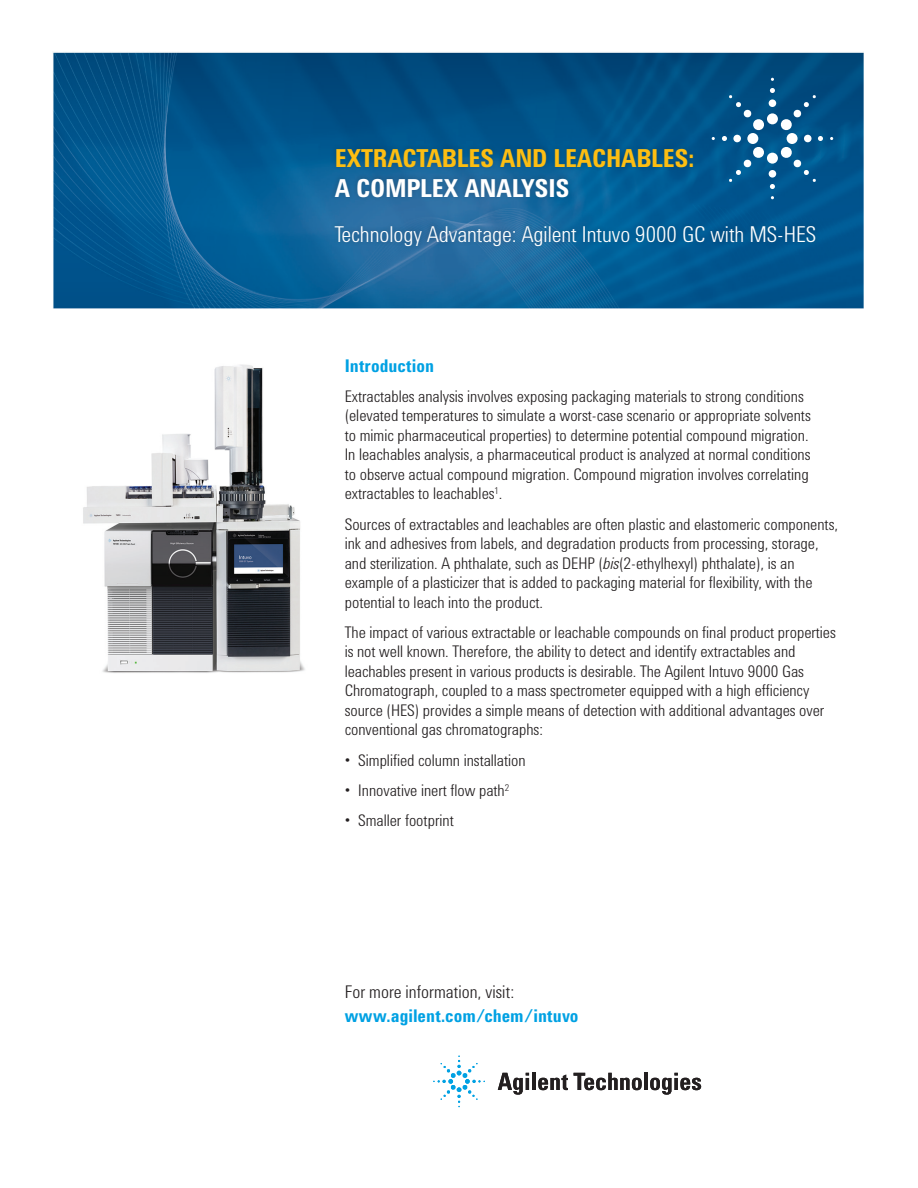
<style>
.page{position:relative;width:918px;height:1188px;background:#fff}
.page>*{position:absolute;margin:0;border:0;box-sizing:border-box;transform-origin:0 0}
.Yellow_Title{font:700 25.5px "Agilent Condensed CFF";letter-spacing:-.01em;color:#fdbe12}
.White_Title{font:700 25.5px "Agilent Condensed CFF";letter-spacing:-.01em;color:#fff}
.Sub-title{font:300 22.5px "Agilent Condensed CFF";color:#fff}
.Pull_Quote{font:700 18px "Agilent Condensed CFF";color:#00a1e3}
.Pull_Quote-2{font:300 18px "Agilent Condensed CFF";color:#231f20}
.Header_1{font:700 18px "Agilent Condensed CFF";color:#00a1e3}
.Body{font:300 16.5px/19.5px "Agilent Condensed CFF";color:#231f20}
.s1{font-style:italic}
</style>
<div class="page">
<img style="left:53px;top:52px;width:810px;height:257px">
<svg style="left:722px;top:88px;width:101px;height:101px;background:#246896"></svg>
<div style="left:330px;top:143px;width:491px;height:108px;background:#231f20;opacity:.25"></div>
<img style="left:83px;top:364px;width:222px;height:309px">
<svg style="left:498px;top:1073px;width:31px;height:22px"></svg>
<hr style="left:532px;top:1073px;width:4px;height:17px;background:#231f20">
<svg style="left:538px;top:1075px;width:30px;height:15px"></svg>
<svg style="left:574px;top:1073px;width:68px;height:17px"></svg>
<hr style="left:644px;top:1073px;width:4px;height:17px;background:#231f20">
<svg style="left:650px;top:1073px;width:51px;height:22px"></svg>
<svg style="left:433px;top:1056px;width:52px;height:51px"></svg>
<p class="Yellow_Title" style="left:335px;top:139px;width:361px">EXTRACTABLES AND LEACHABLES:</p>
<p class="White_Title" style="left:335px;top:169px;width:236px">A COMPLEX ANALYSIS</p>
<p class="Sub-title" style="left:335px;top:218px;width:483px">Technology Advantage: Agilent Intuvo 9000 GC with MS-HES</p>
<p class="Header_1" style="left:345px;top:352px;width:91px">Introduction</p>
<p class="Body" style="left:345px;top:385px;width:468px">Extractables analysis involves exposing packaging materials to strong conditions (elevated temperatures to simulate a worst‑case scenario or appropriate solvents to mimic pharmaceutical properties) to determine potential compound migration.<br>In leachables analysis, a pharmaceutical product is analyzed at normal conditions to observe actual compound migration. Compound migration involves correlating extractables to leachables<sup>1</sup>.</p>
<p class="Body" style="left:345px;top:513px;width:495px">Sources of extractables and leachables are often plastic and elastomeric components, ink and adhesives from labels, and degradation products from processing, storage, and sterilization. A phthalate, such as DEHP (<span class="s1">bis</span>(2-ethylhexyl) phthalate), is an example of a plasticizer that is added to packaging material for flexibility, with the potential to leach into the product.</p>
<p class="Body" style="left:345px;top:621px;width:493px">The impact of various extractable or leachable compounds on final product properties is not well known. Therefore, the ability to detect and identify extractables and leachables present in various products is desirable. The Agilent Intuvo 9000 Gas Chromatograph, coupled to a mass spectrometer equipped with a high efficiency source (HES) provides a simple means of detection with additional advantages over conventional gas chromatographs:</p>
<p class="Body" style="left:345px;top:749px;width:183px">• Simplified column installation</p>
<p class="Body" style="left:345px;top:779px;width:166px">• Innovative inert flow path<sup>2</sup></p>
<p class="Body" style="left:345px;top:810px;width:111px">• Smaller footprint</p>
<p class="Pull_Quote-2" style="left:345px;top:978px;width:171px">For more information, visit:</p>
<p class="Pull_Quote" style="left:345px;top:1002px;width:235px">www.agilent.com/chem/intuvo</p>
</div>
